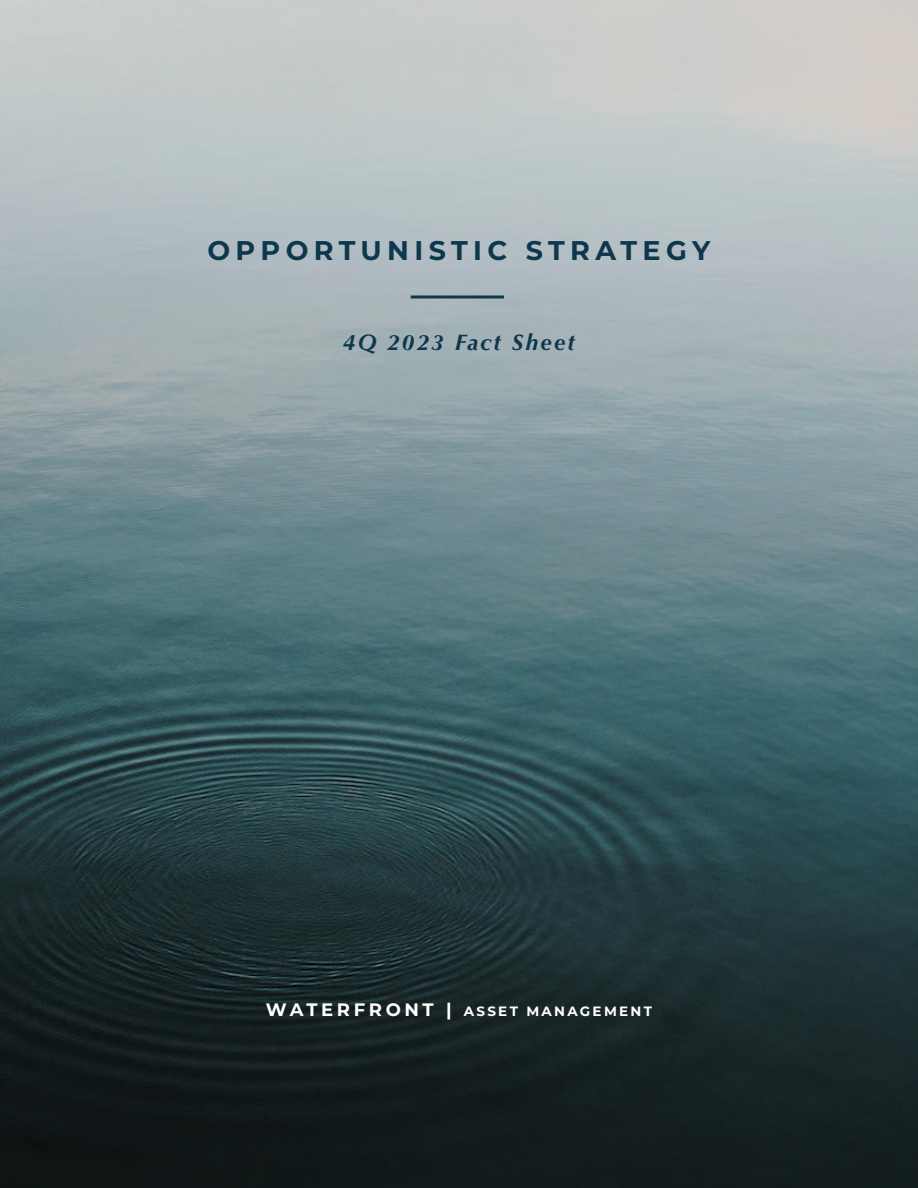
<style>
.page{position:relative;width:918px;height:1188px;background:#fff}
.page>*{position:absolute;margin:0;border:0;box-sizing:border-box;transform-origin:0 0}
.t1{font:700 27px "Montserrat";letter-spacing:.2em;color:#0d374d}
.t2{font:italic 700 22.5px "Optima";letter-spacing:.1em;color:#0d374d}
.t3{font:700 13.5px "Montserrat";letter-spacing:.17em;color:#fff}
.s1{font-size:18px}
</style>
<div class="page">
<img style="left:0;top:0;width:918px;height:1188px">
<hr style="left:411px;top:296px;width:93px;height:3px;background:#0d374d">
<p class="t1" style="left:207px;top:231px;width:505px">OPPORTUNISTIC STRATEGY</p>
<p class="t2" style="left:343px;top:329px;width:234px">4Q 2023 Fact Sheet</p>
<p class="t3" style="left:266px;top:1001px;width:388px"><span class="s1">WATERFRONT |</span> ASSET MANAGEMENT</p>
</div>
